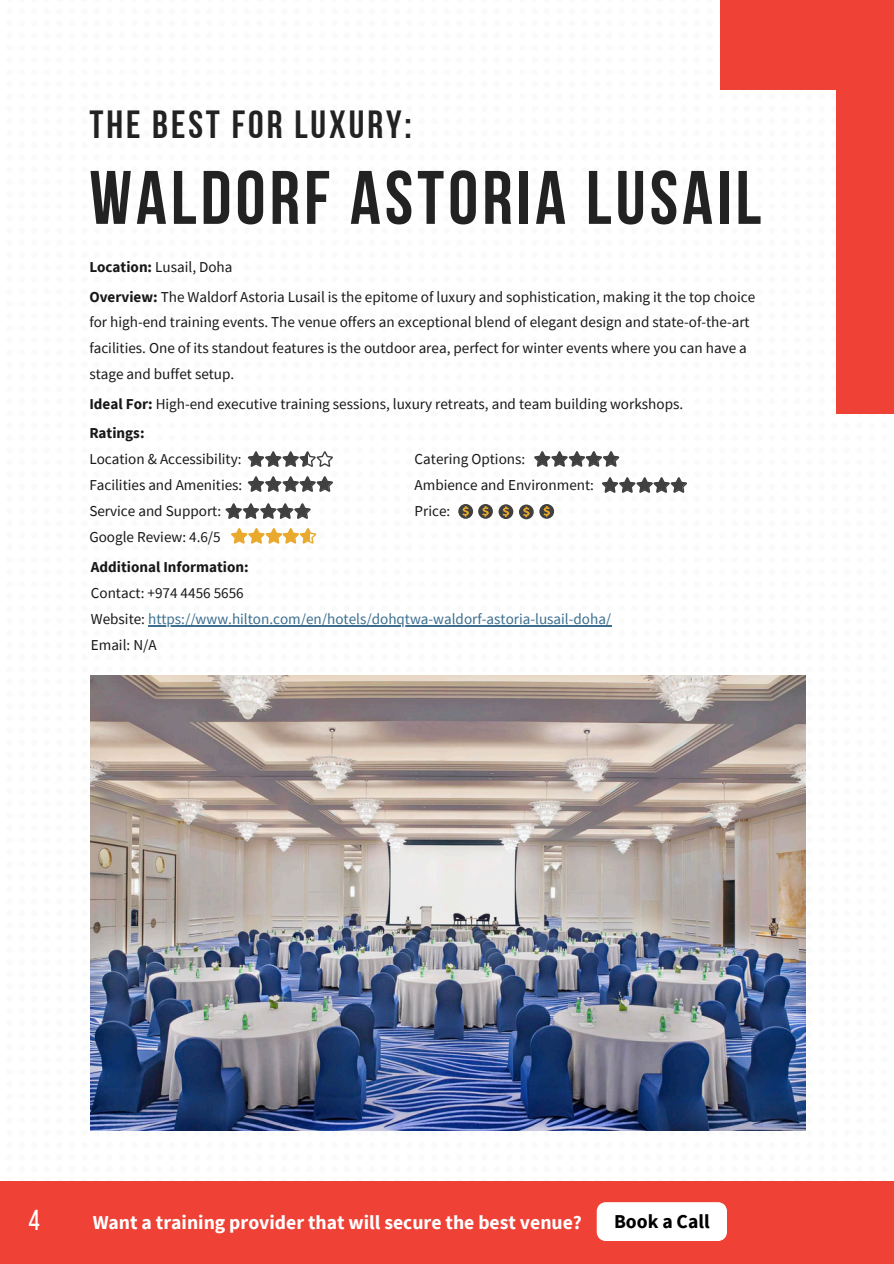
<style>
.page{position:relative;width:894px;height:1264px;background:#fff}
.page>*{position:absolute;margin:0;border:0;box-sizing:border-box;transform-origin:0 0}
.t1{font:700 75.6px "Bebas Neue";letter-spacing:.055em;color:#222}
.t2{font:39.15px "Bebas Neue Cyrillic";letter-spacing:.075em;color:#222}
.t3{font:28.65px "Bebas Neue";color:#fff}
.t4{font:700 19.65px "Source Sans Pro";color:#fff}
.t5{font:700 19.65px "Source Sans Pro";color:#000}
.t6{font:15.15px/25.8px "Source Sans Pro";color:#181818}
.t7{font:15.15px "Source Sans Pro";color:#3b6e8f}
.t8{font:700 15.15px "Source Sans Pro";color:#181818}
.s1{font-weight:700}
.s2{color:#181818}
</style>
<div class="page">
<img style="left:91px;top:675px;width:714px;height:455px">
<div style="left:836px;top:0;width:57px;height:413px;background:#ef4136"></div>
<div style="left:720px;top:0;width:173px;height:89px;background:#ef4136"></div>
<div style="left:0;top:1180px;width:893px;height:83px;background:#ef4136"></div>
<hr style="left:148px;top:625px;width:463px;height:1px;background:#3b6e8f">
<svg style="left:248px;top:451px;width:85px;height:16px"></svg>
<svg style="left:534px;top:451px;width:85px;height:16px"></svg>
<svg style="left:248px;top:476px;width:85px;height:16px"></svg>
<svg style="left:601px;top:477px;width:86px;height:16px"></svg>
<svg style="left:225px;top:503px;width:85px;height:16px"></svg>
<svg style="left:231px;top:528px;width:85px;height:15px"></svg>
<svg style="left:458px;top:504px;width:34px;height:14px"></svg>
<svg style="left:539px;top:504px;width:15px;height:14px"></svg>
<svg style="left:519px;top:504px;width:14px;height:15px"></svg>
<svg style="left:498px;top:504px;width:15px;height:15px"></svg>
<div style="left:596px;top:1202px;width:130px;height:38px;background:#fff"></div>
<p class="t2" style="left:89px;top:109px;width:324px">THE BEST FOR LUXURY:</p>
<p class="t1" style="left:89px;top:167px;width:673px">WALDORF ASTORIA LUSAIL</p>
<p class="t6" style="left:89px;top:254px;width:145px"><span class="s1">Location:</span> Lusail, Doha</p>
<p class="t6" style="left:89px;top:283px;width:667px"><span class="s1">Overview:</span> The Waldorf Astoria Lusail is the epitome of luxury and sophistication, making it the top choice for high-end training events. The venue offers an exceptional blend of elegant design and state-of-the-art facilities. One of its standout features is the outdoor area, perfect for winter events where you can have a stage and buffet setup.</p>
<p class="t6" style="left:89px;top:390px;width:595px"><span class="s1">Ideal For:</span> High-end executive training sessions, luxury retreats, and team building workshops.</p>
<p class="t8" style="left:89px;top:423px;width:57px">Ratings:</p>
<p class="t6" style="left:89px;top:446px;width:154px">Location &amp; Accessibility:</p>
<p class="t6" style="left:89px;top:471px;width:154px">Facilities and Amenities:</p>
<p class="t6" style="left:89px;top:497px;width:133px">Service and Support:</p>
<p class="t6" style="left:89px;top:523px;width:133px">Google Review: 4.6/5</p>
<p class="t6" style="left:414px;top:446px;width:112px">Catering Options:</p>
<p class="t6" style="left:414px;top:471px;width:181px">Ambience and Environment:</p>
<p class="t6" style="left:414px;top:497px;width:37px">Price:</p>
<p class="t8" style="left:91px;top:557px;width:159px">Additional Information:</p>
<h2 class="t6" style="left:91px;top:580px;width:154px">Contact: +974 4456 5656</h2>
<h1 class="t7" style="left:91px;top:609px;width:521px"><span class="s2">Website:</span> https://www.hilton.com/en/hotels/dohqtwa-waldorf-astoria-lusail-doha/</h1>
<p class="t6" style="left:91px;top:631px;width:67px">Email: N/A</p>
<p class="t3" style="left:29px;top:1208px;width:13px">4</p>
<p class="t4" style="left:93px;top:1209px;width:490px">Want a training provider that will secure the best venue?</p>
<p class="t5" style="left:614px;top:1208px;width:97px">Book a Call</p>
</div>
